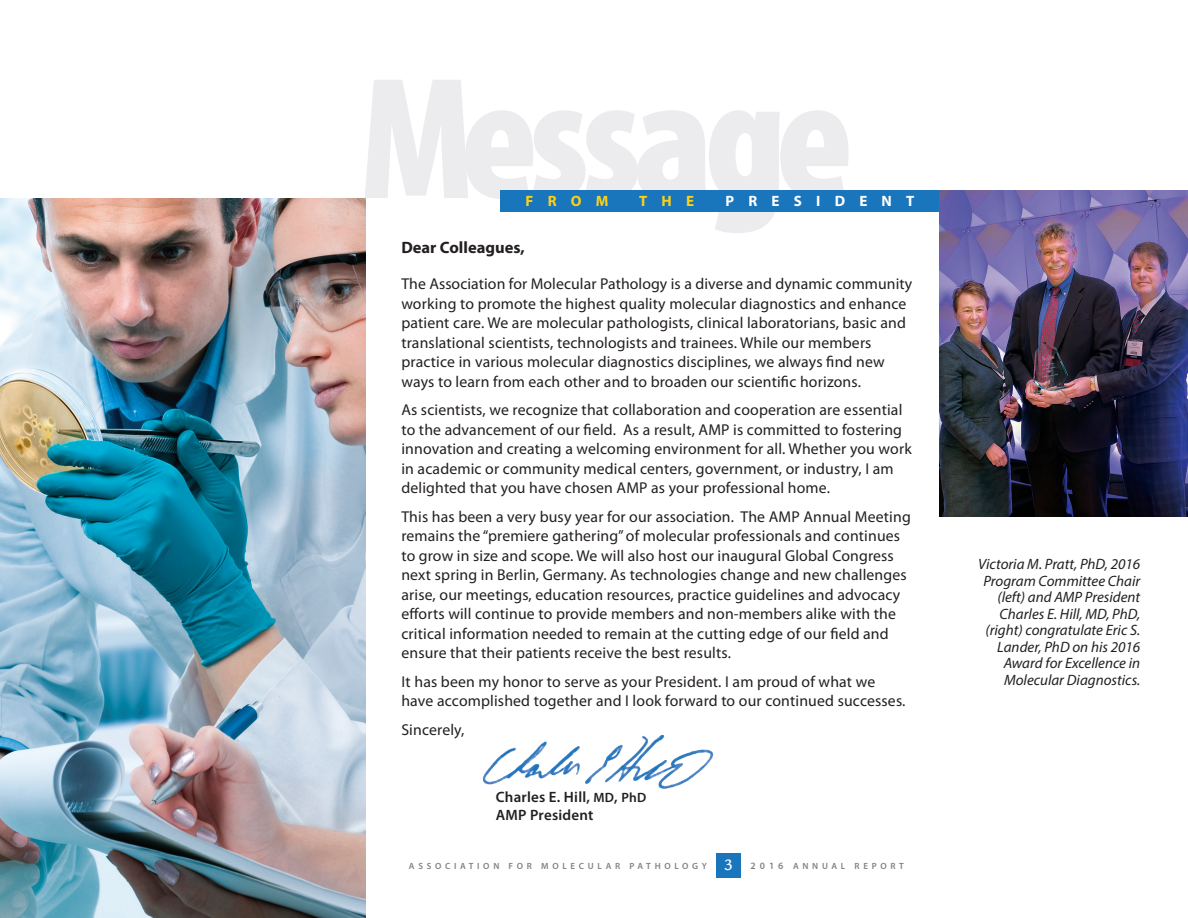
<style>
.page{position:relative;width:1188px;height:918px;background:#fff}
.page>*{position:absolute;margin:0;border:0;box-sizing:border-box;transform-origin:0 0}
.t1{font:700 16.5px "Myriad Pro";color:#231f20}
.t2{font:15.75px/19.5px "Myriad Pro";letter-spacing:.01em;color:#231f20}
.t3{font:italic 15px/16.5px "Myriad Pro";color:#231f20;text-align:right}
.t4{font:600 15px/18px "Myriad Pro";letter-spacing:.015em;color:#231f20}
.t5{font:700 15px "Myriad Pro";letter-spacing:.95em;color:#fff}
.t6{font:700 15px "Myriad Pro";letter-spacing:.95em;color:#fed115}
.t7{font:600 9px "Myriad Pro";letter-spacing:.41em;color:#808285}
.s1{font-size:13.5px}
.s2{font-family:"Legacy San ITC";font-weight:500;font-size:16.5px;color:#fff}
.s3{font-size:9.75px}
</style>
<div class="page">
<div style="left:716px;top:853px;width:25px;height:25px;background:#1976bd"></div>
<div style="left:500px;top:190px;width:440px;height:22px;background:#1976bd"></div>
<img style="left:0;top:198px;width:365px;height:720px">
<img style="left:940px;top:190px;width:248px;height:327px">
<img style="left:482px;top:735px;width:232px;height:54px">
<p class="t6" style="left:526px;top:191px;width:84px">FROM</p>
<p class="t6" style="left:639px;top:191px;width:57px">THE</p>
<p class="t5" style="left:725px;top:191px;width:191px">PRESIDENT</p>
<p class="t1" style="left:401px;top:237px;width:125px">Dear Colleagues,</p>
<p class="t2" style="left:401px;top:274px;width:512px">The Association for Molecular Pathology is a diverse and dynamic community working to promote the highest quality molecular diagnostics and enhance patient care. We are molecular pathologists, clinical laboratorians, basic and translational scientists, technologists and trainees. While our members practice in various molecular diagnostics disciplines, we always find new ways to learn from each other and to broaden our scientific horizons.</p>
<p class="t2" style="left:401px;top:400px;width:512px">As scientists, we recognize that collaboration and cooperation are essential to the advancement of our field. As a result, AMP is committed to fostering innovation and creating a welcoming environment for all. Whether you work in academic or community medical centers, government, or industry, I am delighted that you have chosen AMP as your professional home.</p>
<p class="t2" style="left:401px;top:507px;width:511px">This has been a very busy year for our association. The AMP Annual Meeting remains the “premiere gathering” of molecular professionals and continues to grow in size and scope. We will also host our inaugural Global Congress next spring in Berlin, Germany. As technologies change and new challenges arise, our meetings, education resources, practice guidelines and advocacy efforts will continue to provide members and non-members alike with the critical information needed to remain at the cutting edge of our field and ensure that their patients receive the best results.</p>
<p class="t2" style="left:401px;top:672px;width:506px">It has been my honor to serve as your President. I am proud of what we have accomplished together and I look forward to our continued successes.</p>
<p class="t2" style="left:401px;top:720px;width:65px">Sincerely,</p>
<p class="t4" style="left:496px;top:788px;width:152px">Charles E. Hill, <span class="s1">MD</span>, <span class="s1">PhD<br></span>AMP President</p>
<p class="t7" style="left:409px;top:861px;width:497px">ASSOCIATION FOR MOLECULAR PATHOLOGY <span class="s2">3</span> <span class="s3">2016</span> ANNUAL REPORT</p>
<p class="t3" style="left:978px;top:556px;width:164px">Victoria M. Pratt, PhD, 2016<br>Program Committee Chair (left) and AMP President<br>Charles E. Hill, MD, PhD, (right) congratulate Eric S.<br>Lander, PhD on his 2016<br>Award for Excellence in<br>Molecular Diagnostics.</p>
</div>
